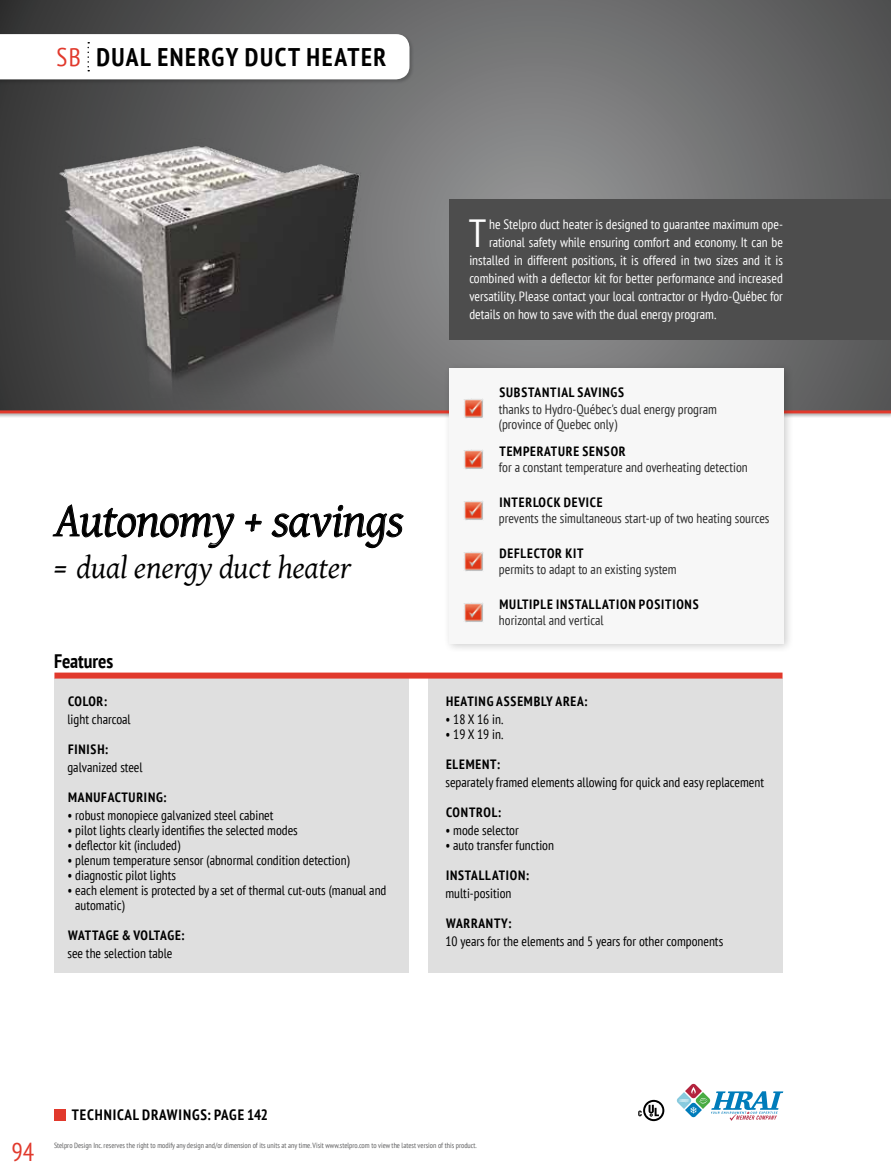
<style>
.page{position:relative;width:891px;height:1175px;background:#fff}
.page>*{position:absolute;margin:0;border:0;box-sizing:border-box;transform-origin:0 0}
.t1{font:italic 48.15px "Gentium Alt";letter-spacing:-.015em;color:#000}
.t2{font:condensed 39.15px "PT Sans";color:#fff}
.t3{font:italic 31.5px "Gentium Alt";letter-spacing:-.01em;color:#000}
.t4{font:700 condensed 25.5px "PT Sans";letter-spacing:.06em;color:#000}
.t5{font:condensed 25.5px "PT Sans";color:#e1392c}
.t6{font:700 condensed 19.5px "PT Sans";color:#000}
.t7{font:700 condensed 15px "PT Sans";letter-spacing:.06em;color:#000}
.t8{font:condensed 13.5px/18px "PT Sans";color:#000}
.t9{font:condensed 13.5px "PT Sans";color:#fff}
.t10{font:condensed 13.5px/16.4px "PT Sans";color:#2a2a2a}
.t11{font:700 condensed 13.5px/16.4px "PT Sans";letter-spacing:.06em;color:#000}
.t12{font:condensed 7.5px "PT Sans";color:#5e5e5f}
.s1{font-weight:400;color:#e1392c}
.s2{font-weight:700}
.s3{font-weight:700;color:#000}
.s4{font-weight:400;color:#2a2a2a}
</style>
<div class="page">
<svg style="left:0;top:0;width:891px;height:410px;background:#6b6b6c"></svg>
<hr style="left:0;top:410px;width:891px;height:3px;background:#e1392c">
<svg style="left:677px;top:1083px;width:106px;height:37px"></svg>
<div style="left:443px;top:362px;width:351px;height:292px;background:#000;opacity:.2"></div>
<div style="left:449px;top:368px;width:335px;height:275px;background:#f7f7f7"></div>
<img style="left:464px;top:398px;width:19px;height:20px">
<img style="left:464px;top:449px;width:19px;height:20px">
<img style="left:464px;top:500px;width:19px;height:20px">
<img style="left:464px;top:551px;width:19px;height:20px">
<img style="left:464px;top:602px;width:19px;height:20px">
<div style="left:54px;top:1109px;width:11px;height:11px;background:#e1392c"></div>
<svg style="left:638px;top:1099px;width:26px;height:22px"></svg>
<img style="left:0;top:138px;width:425px;height:270px">
<div style="left:449px;top:199px;width:442px;height:140px;background:#4d4d4d"></div>
<svg style="left:52px;top:504px;width:183px;height:44px"></svg>
<svg style="left:245px;top:513px;width:17px;height:19px"></svg>
<svg style="left:271px;top:504px;width:133px;height:44px"></svg>
<div style="left:429px;top:678px;width:354px;height:294px;background:#dfdfdf"></div>
<div style="left:54px;top:678px;width:354px;height:294px;background:#dfdfdf"></div>
<div style="left:54px;top:672px;width:729px;height:6px;background:#e1392c"></div>
<div style="left:0;top:33px;width:415px;height:51px;background:#000;opacity:.2"></div>
<svg style="left:0;top:34px;width:410px;height:45px"></svg>
<p class="t4" style="left:57px;top:40px;width:326px"><span class="s1">SB</span> DUAL ENERGY DUCT HEATER</p>
<p class="t1" style="left:54px;top:486px;width:351px">Autonomy + savings</p>
<p class="t3" style="left:54px;top:545px;width:299px">= dual energy duct heater</p>
<p class="t6" style="left:54px;top:648px;width:61px">FEATURES</p>
<p class="t8" style="left:67px;top:692px;width:65px"><span class="s2">COLOR: </span>light charcoal</p>
<p class="t8" style="left:67px;top:740px;width:77px"><span class="s2">FINISH: </span>galvanized steel</p>
<p class="t11" style="left:68px;top:788px;width:100px">MANUFACTURING:</p>
<p class="t8" style="left:67px;top:806px;width:208px">• robust monopiece galvanized steel cabinet</p>
<p class="t8" style="left:67px;top:821px;width:232px">• pilot lights clearly identifies the selected modes</p>
<p class="t8" style="left:67px;top:836px;width:114px">• deflector kit (included)</p>
<p class="t8" style="left:67px;top:851px;width:284px">• plenum temperature sensor (abnormal condition detection)</p>
<p class="t8" style="left:67px;top:866px;width:110px">• diagnostic pilot lights</p>
<p class="t8" style="left:75px;top:882px;width:313px;line-height:15px;text-indent:-8px">• each element is protected by a set of thermal cut-outs (manual and automatic)</p>
<p class="t8" style="left:67px;top:926px;width:119px"><span class="s2">WATTAGE &amp; VOLTAGE: </span>see the selection table</p>
<p class="t2" style="left:469px;top:208px;width:19px">T</p>
<p class="t9" style="left:489px;top:215px;width:295px">he Stelpro duct heater is designed to guarantee maximum ope-</p>
<p class="t9" style="left:489px;top:233px;width:295px">rational safety while ensuring comfort and economy. It can be</p>
<p class="t9" style="left:469px;top:251px;width:315px">installed in different positions, it is offered in two sizes and it is</p>
<p class="t9" style="left:469px;top:269px;width:315px">combined with a deflector kit for better performance and increased</p>
<p class="t9" style="left:469px;top:287px;width:315px">versatility. Please contact your local contractor or Hydro-Québec for</p>
<p class="t9" style="left:469px;top:305px;width:249px">details on how to save with the dual energy program.</p>
<p class="t10" style="left:499px;top:384px;width:220px"><span class="s3">SUBSTANTIAL SAVINGS<br></span>thanks to Hydro-Québec's dual energy program</p>
<p class="t10" style="left:499px;top:410px;width:125px;line-height:27.2px">(province of Quebec only)<br><span class="s3">TEMPERATURE SENSOR</span></p>
<p class="t10" style="left:499px;top:459px;width:250px">for a constant temperature and overheating detection</p>
<p class="t10" style="left:499px;top:493px;width:272px"><span class="s3">INTERLOCK DEVICE<br></span>prevents the simultaneous start-up of two heating sources</p>
<p class="t10" style="left:499px;top:544px;width:179px"><span class="s3">DEFLECTOR KIT<br></span>permits to adapt to an existing system</p>
<p class="t11" style="left:499px;top:596px;width:201px">MULTIPLE INSTALLATION POSITIONS <span class="s4">horizontal and vertical</span></p>
<p class="t11" style="left:446px;top:692px;width:143px">HEATING ASSEMBLY AREA:</p>
<p class="t8" style="left:445px;top:710px;width:60px">• 18 X 16 in.</p>
<p class="t8" style="left:445px;top:725px;width:60px">• 19 X 19 in.</p>
<p class="t8" style="left:445px;top:755px;width:320px"><span class="s2">ELEMENT:<br></span>separately framed elements allowing for quick and easy replacement</p>
<p class="t11" style="left:446px;top:803px;width:57px">CONTROL:</p>
<p class="t8" style="left:445px;top:821px;width:75px">• mode selector</p>
<p class="t8" style="left:445px;top:836px;width:110px">• auto transfer function</p>
<p class="t8" style="left:445px;top:866px;width:85px"><span class="s2">INSTALLATION: </span>multi-position</p>
<p class="t8" style="left:445px;top:914px;width:279px"><span class="s2">WARRANTY:<br></span>10 years for the elements and 5 years for other components</p>
<p class="t5" style="left:11px;top:1136px;width:24px">94</p>
<p class="t7" style="left:72px;top:1105px;width:198px">TECH NICAL DRAWINGS: PAGE 142</p>
<p class="t12" style="left:54px;top:1140px;width:424px">Stelpro Design I nc. reserves the right to modify any design and/or dimension of its units at any time. Visit www.stelpro.com to view the latest version of this product.</p>
</div>
